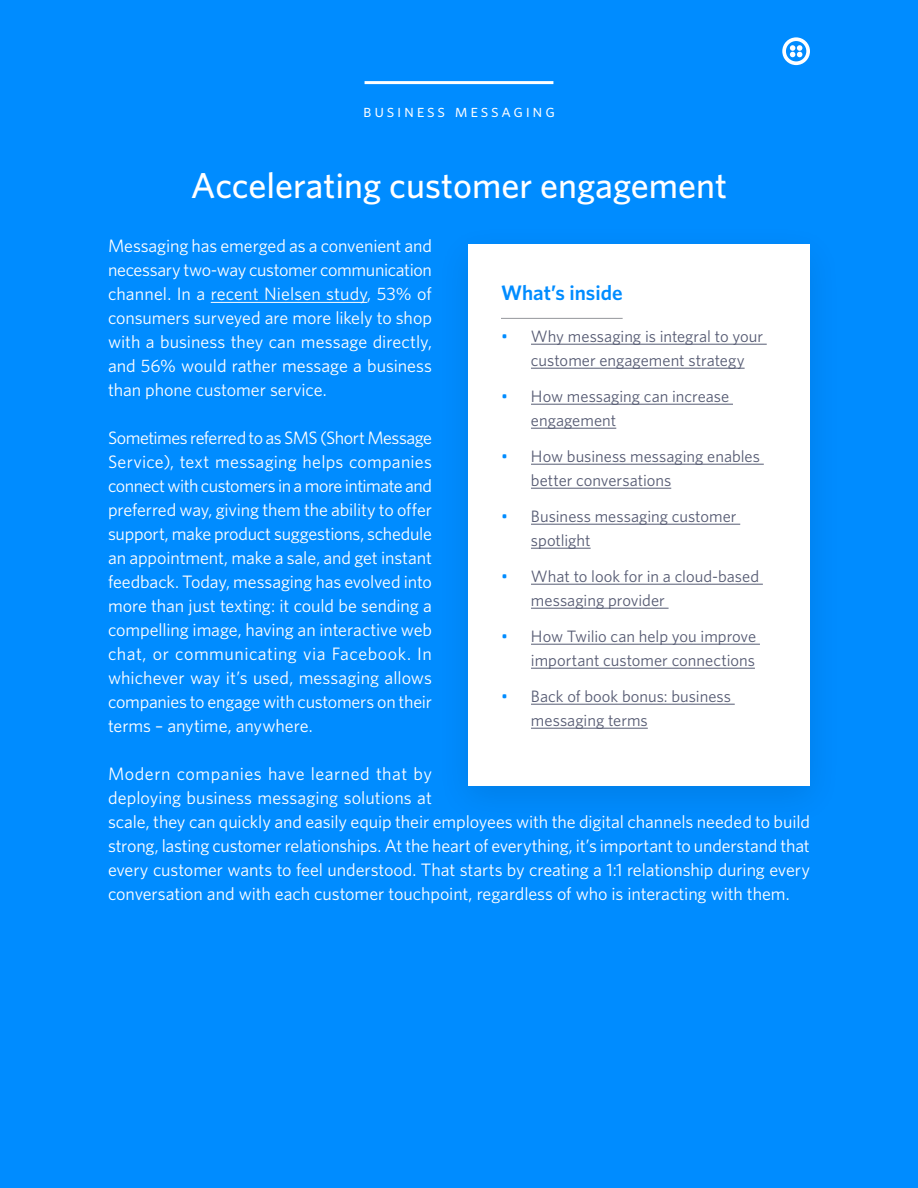
<style>
.page{position:relative;width:918px;height:1188px;background:#008cff}
.page>*{position:absolute;margin:0;border:0;box-sizing:border-box;transform-origin:0 0}
.t1{font:500 36px "Whitney";color:#fff}
.t2{font:600 21px "Whitney";color:#008cff}
.t3{font:18px/24px "Whitney";letter-spacing:-.005em;color:#fff;text-align:justify}
.t4{font:18px "Whitney Book SC";letter-spacing:.15em;color:#fff}
.t5{font:16.5px/24px "Whitney";color:#565b73}
.s1{color:#008cff}
</style>
<div class="page">
<svg style="left:782px;top:37px;width:28px;height:28px"></svg>
<hr style="left:365px;top:81px;width:188px;height:3px;background:#fff">
<hr style="left:211px;top:302px;width:156px;height:1px;background:#fff">
<div style="left:468px;top:244px;width:342px;height:542px;background:#fff"></div>
<hr style="left:501px;top:318px;width:122px;height:1px;background:#94979b">
<hr style="left:531px;top:344px;width:236px;height:1px;background:#565b73">
<hr style="left:531px;top:368px;width:214px;height:1px;background:#565b73">
<hr style="left:531px;top:404px;width:202px;height:1px;background:#565b73">
<hr style="left:531px;top:428px;width:85px;height:1px;background:#565b73">
<hr style="left:531px;top:464px;width:233px;height:1px;background:#565b73">
<hr style="left:531px;top:488px;width:140px;height:1px;background:#565b73">
<hr style="left:531px;top:524px;width:209px;height:1px;background:#565b73">
<hr style="left:531px;top:548px;width:60px;height:1px;background:#565b73">
<hr style="left:531px;top:584px;width:232px;height:1px;background:#565b73">
<hr style="left:531px;top:608px;width:138px;height:1px;background:#565b73">
<hr style="left:531px;top:644px;width:229px;height:1px;background:#565b73">
<hr style="left:531px;top:668px;width:224px;height:1px;background:#565b73">
<hr style="left:531px;top:704px;width:204px;height:1px;background:#565b73">
<hr style="left:531px;top:728px;width:117px;height:1px;background:#565b73">
<p class="t4" style="left:363px;top:100px;width:193px">business messaging</p>
<h1 class="t1" style="left:191px;top:164px;width:538px">Accelerating customer engagement</h1>
<p class="t3" style="left:108px;top:233px;width:326px">Messaging has emerged as a convenient and necessary two-way customer communication channel. In a recent Nielsen study, 53% of consumers surveyed are more likely to shop with a business they can message directly, and 56% would rather message a business than phone customer service.</p>
<p class="t3" style="left:108px;top:425px;width:326px">Sometimes referred to as SMS (Short Message Service), text messaging helps companies connect with customers in a more intimate and preferred way, giving them the ability to offer support, make product suggestions, schedule an appointment, make a sale, and get instant feedback. Today, messaging has evolved into more than just texting: it could be sending a compelling image, having an interactive web chat, or communicating via Facebook. In whichever way it’s used, messaging allows companies to engage with customers on their terms – anytime, anywhere.</p>
<p class="t3" style="left:108px;top:761px;width:704px;text-align:left">Modern companies have learned that by<br>deploying business messaging solutions at<br>scale, they can quickly and easily equip their employees with the digital channels needed to build strong, lasting customer relationships. At the heart of everything, it’s important to understand that every customer wants to feel understood. That starts by creating a 1:1 relationship during every conversation and with each customer touchpoint, regardless of who is interacting with them.</p>
<p class="t2" style="left:501px;top:280px;width:123px">What’s inside</p>
<p class="t5" style="left:531px;top:324px;width:234px;text-indent:-30px"><span class="s1">•</span> Why messaging is integral to your customer engagement strategy</p>
<p class="t5" style="left:531px;top:384px;width:200px;text-indent:-30px"><span class="s1">•</span> How messaging can increase engagement</p>
<p class="t5" style="left:531px;top:444px;width:231px;text-indent:-30px"><span class="s1">•</span> How business messaging enables better conversations</p>
<p class="t5" style="left:531px;top:504px;width:207px;text-indent:-30px"><span class="s1">•</span> Business messaging customer spotlight</p>
<p class="t5" style="left:531px;top:564px;width:230px;text-indent:-30px"><span class="s1">•</span> What to look for in a cloud-based messaging provider</p>
<p class="t5" style="left:501px;top:624px;width:257px;text-align:right"><span class="s1">•</span> How Twilio can help you improve important customer connections</p>
<p class="t5" style="left:531px;top:684px;width:202px;text-indent:-30px"><span class="s1">•</span> Back of book bonus: business messaging terms</p>
</div>
